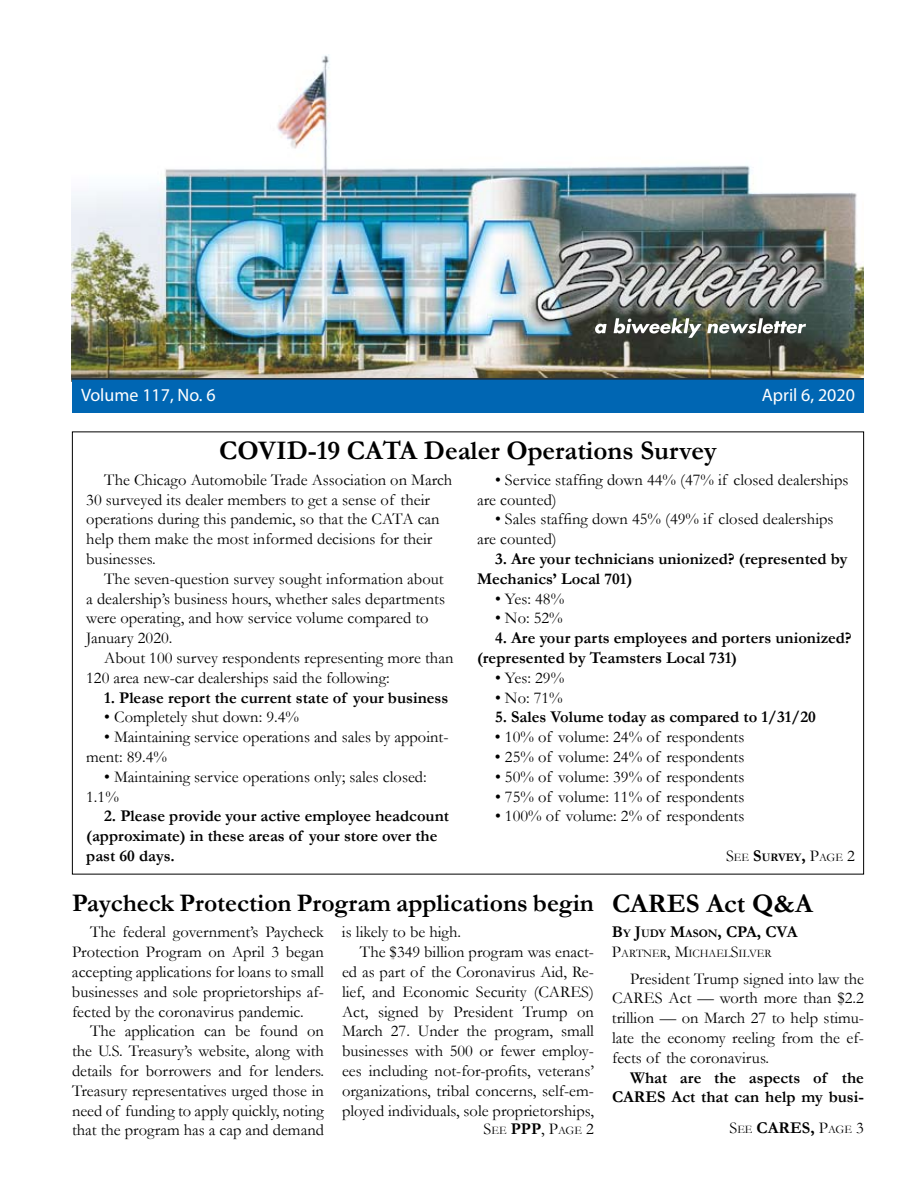
<style>
.page{position:relative;width:918px;height:1188px;background:#fff}
.page>*{position:absolute;margin:0;border:0;box-sizing:border-box;transform-origin:0 0}
.t1{font:700 27px "Garamond";color:#000}
.t2{font:700 25.5px "Garamond";color:#000}
.t3{font:18px "Myriad Pro";color:#fff}
.t4{font:16.5px/19.8px "Garamond";color:#000}
.t5{font:700 16.5px/19.8px "Garamond";color:#000}
.t6{font:11.55px "Garamond";color:#000}
.s1{font-size:16.5px}
.s2{font-weight:700;font-size:16.5px}
.s3{font-weight:700}
.s4{font-size:11.55px}
.s5{font-weight:400}
.s6{font-weight:400;font-size:11.55px}
</style>
<div class="page">
<img style="left:72px;top:54px;width:792px;height:324px">
<div style="left:72px;top:379px;width:792px;height:34px;background:#0066b3"></div>
<hr style="left:72px;top:378px;width:792px;height:2px;background:#292a2c">
<svg style="left:595px;top:324px;width:12px;height:10px"></svg>
<svg style="left:614px;top:318px;width:192px;height:20px"></svg>
<p class="t3" style="left:81px;top:384px;width:136px">Volume 117, No. 6</p>
<p class="t3" style="left:762px;top:384px;width:95px">April 6, 2020</p>
<h1 class="t1" style="left:219px;top:433px;width:499px">COVID-19 CATA Dealer Operations Survey</h1>
<p class="t4" style="left:86px;top:469px;width:368px;text-indent:18px">The Chicago Automobile Trade Association on March 30 surveyed its dealer members to get a sense of their operations during this pandemic, so that the CATA can help them make the most informed decisions for their businesses.</p>
<p class="t4" style="left:86px;top:568px;width:360px;text-indent:18px">The seven-question survey sought information about a dealership’s business hours, whether sales departments were operating, and how service volume compared to January 2020.</p>
<p class="t4" style="left:86px;top:647px;width:369px;text-indent:18px">About 100 survey respondents representing more than<br>120 area new-car dealerships said the following:</p>
<p class="t5" style="left:104px;top:688px;width:346px">1. Please report the current state of your business</p>
<p class="t4" style="left:104px;top:707px;width:196px">• Completely shut down: 9.4%</p>
<p class="t4" style="left:86px;top:727px;width:364px;text-indent:18px">• Maintaining service operations and sales by appoint&shy;ment: 89.4%</p>
<p class="t4" style="left:86px;top:766px;width:342px;text-indent:18px">• Maintaining service operations only; sales closed:<br>1.1%</p>
<p class="t5" style="left:86px;top:806px;width:364px;text-indent:18px">2. Please provide your active employee headcount (approximate) in these areas of your store over the past 60 days.</p>
<p class="t4" style="left:477px;top:469px;width:373px;text-indent:18px">• Service staffing down 44% (47% if closed dealerships are counted)</p>
<p class="t4" style="left:477px;top:509px;width:358px;text-indent:18px">• Sales staffing down 45% (49% if closed dealerships are counted)</p>
<p class="t5" style="left:477px;top:549px;width:372px;text-indent:18px">3. Are your technicians unionized? (represented by<br>Mechanics’ Local 701)</p>
<p class="t4" style="left:495px;top:588px;width:71px">• Yes: 48%</p>
<p class="t4" style="left:495px;top:608px;width:69px">• No: 52%</p>
<p class="t5" style="left:477px;top:628px;width:376px;text-indent:18px">4. Are your parts employees and porters unionized? (represented by Teamsters Local 731)</p>
<p class="t4" style="left:495px;top:667px;width:71px">• Yes: 29%</p>
<p class="t4" style="left:495px;top:687px;width:69px">• No: 71%</p>
<p class="t5" style="left:495px;top:707px;width:322px">5. Sales Volume today as compared to 1/31/20</p>
<p class="t4" style="left:495px;top:727px;width:251px">• 10% of volume: 24% of respondents</p>
<p class="t4" style="left:495px;top:746px;width:251px">• 25% of volume: 24% of respondents</p>
<p class="t4" style="left:495px;top:766px;width:251px">• 50% of volume: 39% of respondents</p>
<p class="t4" style="left:495px;top:786px;width:251px">• 75% of volume: 11% of respondents</p>
<p class="t4" style="left:495px;top:806px;width:251px">• 100% of volume: 2% of respondents</p>
<p class="t6" style="left:726px;top:850px;width:130px"><span class="s1">S</span>ee <span class="s2">S</span><span class="s3">urvey</span><span class="s2">,</span> <span class="s1">P</span>age <span class="s1">2</span></p>
<h2 class="t2" style="left:72px;top:885px;width:524px">Paycheck Protection Program applications begin</h2>
<h1 class="t1" style="left:612px;top:885px;width:202px">CARES Act Q&amp;A</h1>
<p class="t4" style="left:72px;top:922px;width:254px;text-align:justify;text-indent:18px">The federal government’s Paycheck Protection Program on April 3 began accepting applications for loans to small businesses and sole proprietorships af&shy;fected by the coronavirus pandemic.</p>
<p class="t4" style="left:72px;top:1021px;width:254px;text-align:justify;text-indent:18px">The application can be found on the U.S. Treasury’s website, along with details for borrowers and for lenders.<br>Treasury representatives urged those in need of funding to apply quickly, noting that the program has a cap and demand</p>
<p class="t4" style="left:342px;top:922px;width:121px">is likely to be high.</p>
<p class="t4" style="left:360px;top:942px;width:236px">The $349 billion program was enact-</p>
<p class="t4" style="left:342px;top:962px;width:254px">ed as part of the Coronavirus Aid, Re-</p>
<p class="t4" style="left:342px;top:981px;width:254px">lief, and Economic Security (CARES)</p>
<p class="t4" style="left:342px;top:1001px;width:254px">Act, signed by President Trump on</p>
<p class="t4" style="left:342px;top:1021px;width:254px">March 27. Under the program, small</p>
<p class="t4" style="left:342px;top:1041px;width:253px">businesses with 500 or fewer employ-</p>
<p class="t4" style="left:342px;top:1061px;width:254px">ees including not-for-profits, veterans’</p>
<p class="t4" style="left:342px;top:1080px;width:254px">organizations, tribal concerns, self-em-</p>
<p class="t4" style="left:342px;top:1100px;width:254px">ployed individuals, sole proprietorships,</p>
<p class="t5" style="left:612px;top:922px;width:187px">B<span class="s4">y</span> J<span class="s4">udy</span> M<span class="s4">ason</span>, CPA, CVA</p>
<p class="t6" style="left:612px;top:946px;width:161px"><span class="s1">P</span>artner<span class="s1">, M</span>ichael<span class="s1">S</span>ilver</p>
<p class="t4" style="left:612px;top:968px;width:254px;text-align:justify;text-indent:18px">President Trump signed into law the CARES Act — worth more than $2.2 trillion — on March 27 to help stimu&shy;late the economy reeling from the ef&shy;fects of the coronavirus.</p>
<p class="t5" style="left:612px;top:1067px;width:253px;text-align:right">What are the aspects of the<br>CARES Act that can help my busi-</p>
<p class="t6" style="left:484px;top:1123px;width:112px"><span class="s1">S</span>ee <span class="s2">PPP</span><span class="s1">, P</span>age <span class="s1">2</span></p>
<p class="t5" style="left:729px;top:1118px;width:136px"><span class="s5">S</span><span class="s6">ee</span> CARES, <span class="s5">P</span><span class="s6">age</span> <span class="s5">3</span></p>
</div>
